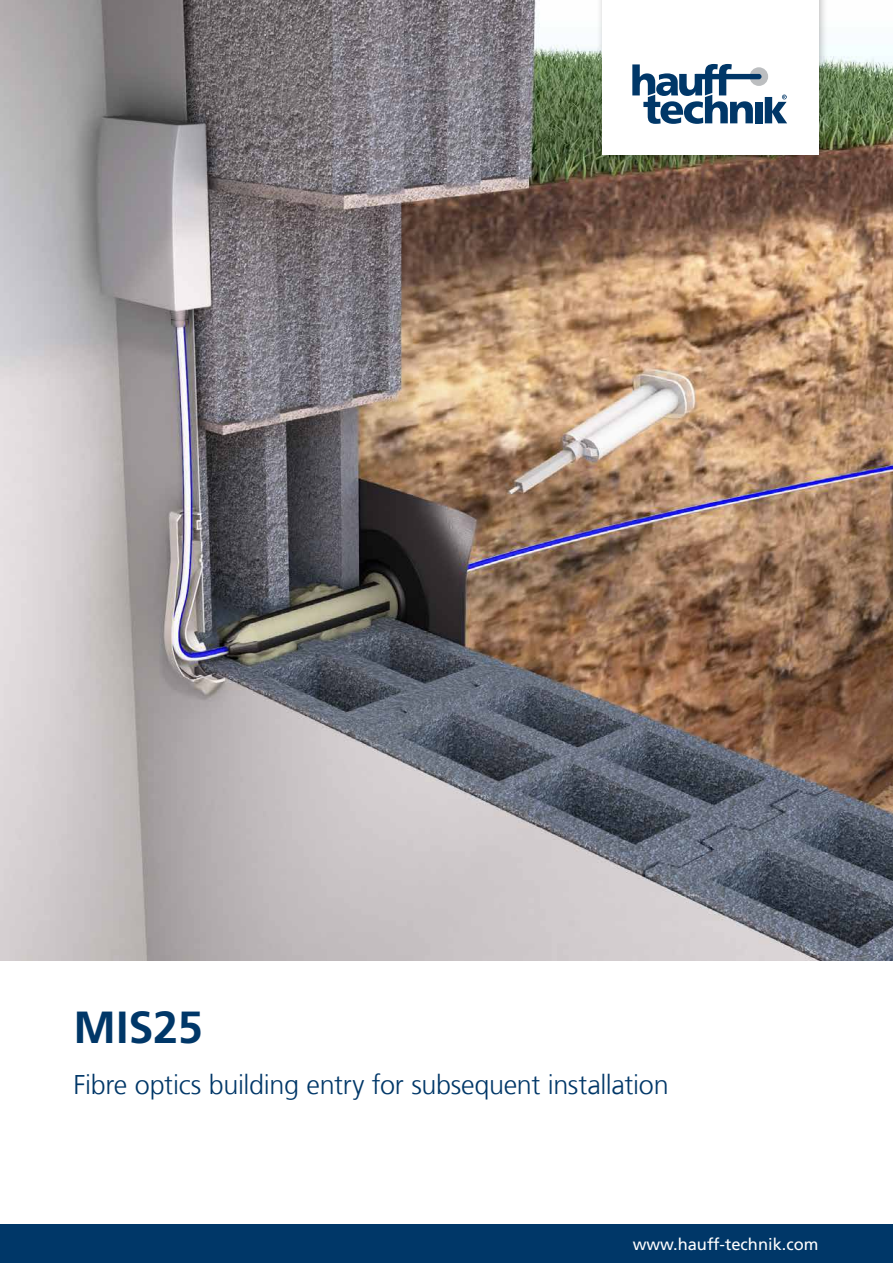
<style>
.page{position:relative;width:893px;height:1263px;background:#fff}
.page>*{position:absolute;margin:0;border:0;box-sizing:border-box;transform-origin:0 0}
.t1{font:700 45px "Frutigerfor Hauff";letter-spacing:-.005em;color:#003768}
.t2{font:300 27px "Frutigerfor Hauff";letter-spacing:-.015em;color:#003768}
.t3{font:16.5px "Frutigerfor Hauff";color:#fff}
</style>
<div class="page">
<div style="left:0;top:1225px;width:893px;height:38px;background:#003768"></div>
<img style="left:0;top:0;width:893px;height:961px">
<div style="left:596px;top:0;width:233px;height:165px;background:#000;opacity:.25"></div>
<div style="left:602px;top:0;width:216px;height:155px;background:#fff"></div>
<svg style="left:632px;top:64px;width:155px;height:60px"></svg>
<h1 class="t1" style="left:74px;top:1000px;width:131px">MIS25</h1>
<p class="t2" style="left:74px;top:1068px;width:597px">Fibre optics building entry for subsequent installation</p>
<p class="t3" style="left:633px;top:1234px;width:187px">www.hauff-technik.com</p>
</div>
